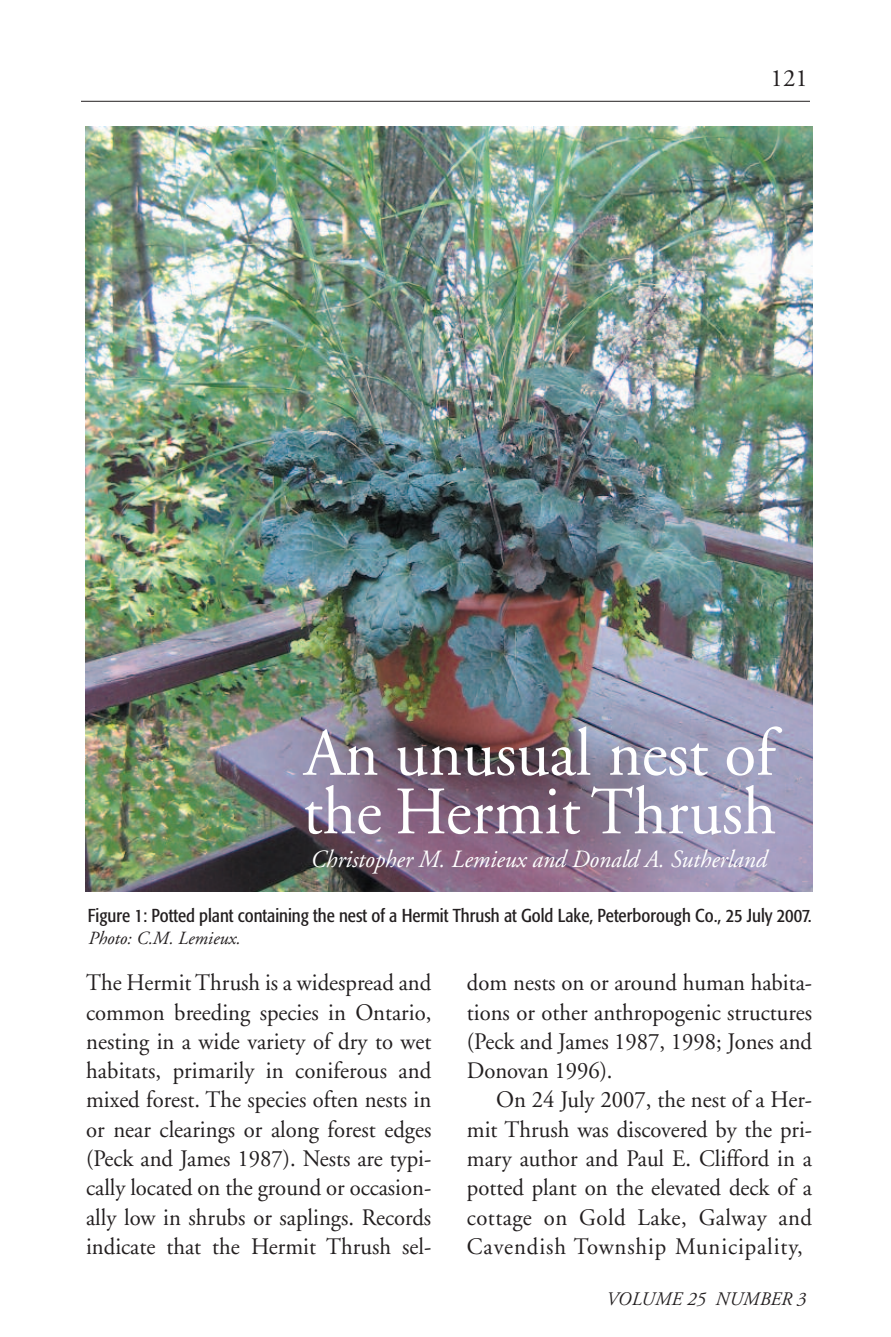
<style>
.page{position:relative;width:891px;height:1337px;background:#fff}
.page>*{position:absolute;margin:0;border:0;box-sizing:border-box;transform-origin:0 0}
.t1{font:67.5px/58.5px "Adobe Garamond";color:#fff;scale:.96 1}
.t2{font:italic 24.75px "Adobe Garamond";color:#fff;scale:.96 1}
.t3{font:24.75px "Adobe Garamond";color:#231f20}
.t4{font:23.62px/29.2px "Adobe Garamond";color:#231f20;text-align:justify;scale:.96 1}
.t5{font:italic 19.12px "Adobe Garamond";letter-spacing:.01em;color:#231f20}
.t6{font:condensed 18.45px "Formata";color:#231f20}
.t7{font:italic 18.45px "Adobe Garamond";color:#231f20}
</style>
<div class="page">
<hr style="left:81px;top:101px;width:729px;height:1px;background:#231f20">
<img style="left:86px;top:127px;width:727px;height:764px">
<p class="t3" style="left:771px;top:69px;width:39px">121</p>
<h1 class="t1" style="left:303px;top:730px;width:495px">An unusual nest of the Hermit Thrush</h1>
<p class="t2" style="left:310px;top:849px;width:477px">Christopher M. Lemieux and Donald A. Sutherland</p>
<p class="t6" style="left:88px;top:907px;width:726px">Figure 1: Potted plant containing the nest of a Hermit Thrush at Gold Lake, Peterborough Co., 25 July 2007.</p>
<p class="t7" style="left:88px;top:931px;width:154px">Photo: C.M. Lemieux.</p>
<p class="t4" style="left:86px;top:970px;width:361px">The Hermit Thrush is a widespread and common breeding species in Ontario, nesting in a wide variety of dry to wet habitats, primarily in coniferous and mixed forest. The species often nests in or near clearings or along forest edges (Peck and James 1987). Nests are typi&shy;cally located on the ground or occasion&shy;ally low in shrubs or saplings. Records indicate that the Hermit Thrush sel-</p>
<p class="t4" style="left:467px;top:970px;width:361px">dom nests on or around human habita&shy;tions or other anthropogenic structures (Peck and James 1987, 1998; Jones and Donovan 1996).</p>
<p class="t4" style="left:467px;top:1087px;width:361px;text-indent:29px">On 24 July 2007, the nest of a Her&shy;mit Thrush was discovered by the pri&shy;mary author and Paul E. Clifford in a potted plant on the elevated deck of a cottage on Gold Lake, Galway and Cavendish Township Municipality,</p>
<p class="t5" style="left:606px;top:1291px;width:201px">VOLUME 25 NUMBER 3</p>
</div>
